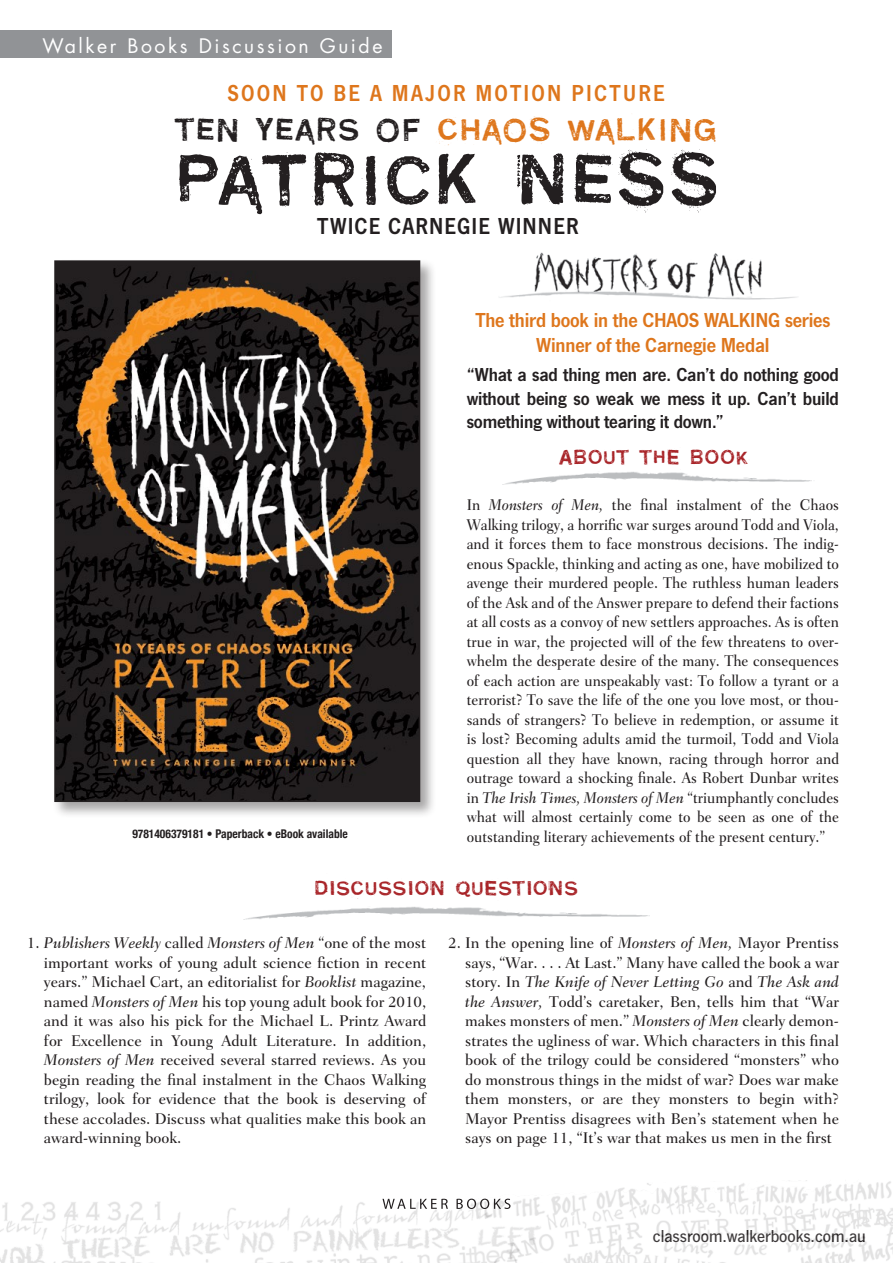
<style>
.page{position:relative;width:893px;height:1263px;background:#fff}
.page>*{position:absolute;margin:0;border:0;box-sizing:border-box;transform-origin:0 0}
.t1{font:79.5px "Carimbo";letter-spacing:.02em;color:#231f20}
.t2{font:34.95px "Carimbo";letter-spacing:.03em;color:#de761c}
.t3{font:600 24px "News Got T";letter-spacing:.1em;color:#de761c;scale:.92 1}
.t4{font:600 24px "News Got T";letter-spacing:.05em;color:#231f20;scale:.92 1}
.t5{font:22.5px "Carimbo";letter-spacing:.04em;color:#a82428}
.t6{font:600 21px/25.2px "News Got T";letter-spacing:-.01em;color:#de761c;text-align:center;scale:.96 1}
.t7{font:600 19.5px/23.4px "News Got T";letter-spacing:-.01em;color:#231f20;text-align:justify;scale:.96 1}
.t8{font:19.5px "Futura Std";letter-spacing:.13em;color:#fff}
.t9{font:500 18px "News Got T";color:#231f20}
.t10{font:500 15.75px/19.5px "Fairfield LH";color:#231f20;text-align:justify}
.t11{font:500 15.75px/19.5px "Fairfield LH";color:#231f20;text-align:justify;scale:.91 1}
.t12{font:700 condensed 12px "Helvetica Neue";color:#231f20;scale:.96 1}
.s1{color:#231f20}
.s2{font-style:italic}
</style>
<div class="page">
<img style="left:0;top:1198px;width:467px;height:65px">
<img style="left:467px;top:1180px;width:426px;height:83px">
<div style="left:0;top:31px;width:391px;height:27px;background:#919396"></div>
<div style="left:53px;top:259px;width:384px;height:559px;background:#231f20;opacity:.4"></div>
<img style="left:57px;top:263px;width:360px;height:536px">
<div style="left:54px;top:260px;width:366px;height:542px;border:2px solid #231f20"></div>
<img style="left:502px;top:472px;width:310px;height:13px">
<img style="left:246px;top:906px;width:403px;height:13px">
<img style="left:499px;top:252px;width:298px;height:48px">
<svg style="left:382px;top:1199px;width:66px;height:10px"></svg>
<svg style="left:456px;top:1199px;width:54px;height:10px"></svg>
<p class="t8" style="left:43px;top:33px;width:341px">Walker Books Discussion Guide</p>
<h3 class="t3" style="left:228px;top:79px;width:477px">SOON TO BE A MAJOR MOTION PICTURE</h3>
<h2 class="t2" style="left:175px;top:107px;width:543px"><span class="s1">TEN YEARS OF</span> CHAOS WALKING</h2>
<h1 class="t1" style="left:172px;top:127px;width:549px">PATRICK NESS</h1>
<h3 class="t4" style="left:317px;top:212px;width:286px">TWICE CARNEGIE WINNER</h3>
<h3 class="t6" style="left:475px;top:306px;width:371px">The third book in the CHAOS WALKING series<br>Winner of the Carnegie Medal</h3>
<p class="t12" style="left:132px;top:823px;width:226px">9781406379181 • Paperback • eBook available</p>
<p class="t7" style="left:467px;top:362px;width:389px">“What a sad thing men are. Can’t do nothing good without being so weak we mess it up. Can’t build something without tearing it down.”</p>
<h3 class="t5" style="left:558px;top:442px;width:191px">ABOUT THE BOOK</h3>
<p class="t11" style="left:467px;top:495px;width:411px">In <span class="s2">Monsters of Men,</span> the final instalment of the Chaos Walking trilogy, a horrific war surges around Todd and Viola, and it forces them to face monstrous decisions. The indig&shy;enous Spackle, thinking and acting as one, have mobilized to avenge their murdered people. The ruthless human leaders of the Ask and of the Answer prepare to defend their factions at all costs as a convoy of new settlers approaches. As is often true in war, the projected will of the few threatens to over&shy;whelm the desperate desire of the many. The consequences of each action are unspeakably vast: To follow a tyrant or a terrorist? To save the life of the one you love most, or thou&shy;sands of strangers? To believe in redemption, or assume it is lost? Becoming adults amid the turmoil, Todd and Viola question all they have known, racing through horror and outrage toward a shocking finale. As Robert Dunbar writes in <span class="s2">The Irish Times, Monsters of Men</span> “triumphantly concludes what will almost certainly come to be seen as one of the outstanding literary achievements of the present century.”</p>
<h3 class="t5" style="left:315px;top:873px;width:264px">DISCUSSION QUESTIONS</h3>
<p class="t10" style="left:44px;top:933px;width:384px;text-indent:-17px">1. <span class="s2">Publishers Weekly</span> called <span class="s2">Monsters of Men</span> “one of the most important works of young adult science fiction in recent years.” Michael Cart, an editorialist for <span class="s2">Booklist</span> magazine, named <span class="s2">Monsters of Men</span> his top young adult book for 2010, and it was also his pick for the Michael L. Printz Award for Excellence in Young Adult Literature. In addition, <span class="s2">Monsters of Men</span> received several starred reviews. As you begin reading the final instalment in the Chaos Walking trilogy, look for evidence that the book is deserving of these accolades. Discuss what qualities make this book an award-winning book.</p>
<p class="t10" style="left:465px;top:933px;width:375px;text-indent:-17px">2. In the opening line of <span class="s2">Monsters of Men,</span> Mayor Prentiss says, “War. . . . At Last.” Many have called the book a war story. In <span class="s2">The Knife of Never Letting Go</span> and <span class="s2">The Ask and the Answer,</span> Todd’s caretaker, Ben, tells him that “War makes monsters of men.” <span class="s2">Monsters of Men</span> clearly demon&shy;strates the ugliness of war. Which characters in this final book of the trilogy could be considered “monsters” who do monstrous things in the midst of war? Does war make them monsters, or are they monsters to begin with?<br>Mayor Prentiss disagrees with Ben’s statement when he says on page 11, “It’s war that makes us men in the first</p>
<p class="t9" style="left:653px;top:1226px;width:214px">classroom.walkerbooks.com.au</p>
</div>
